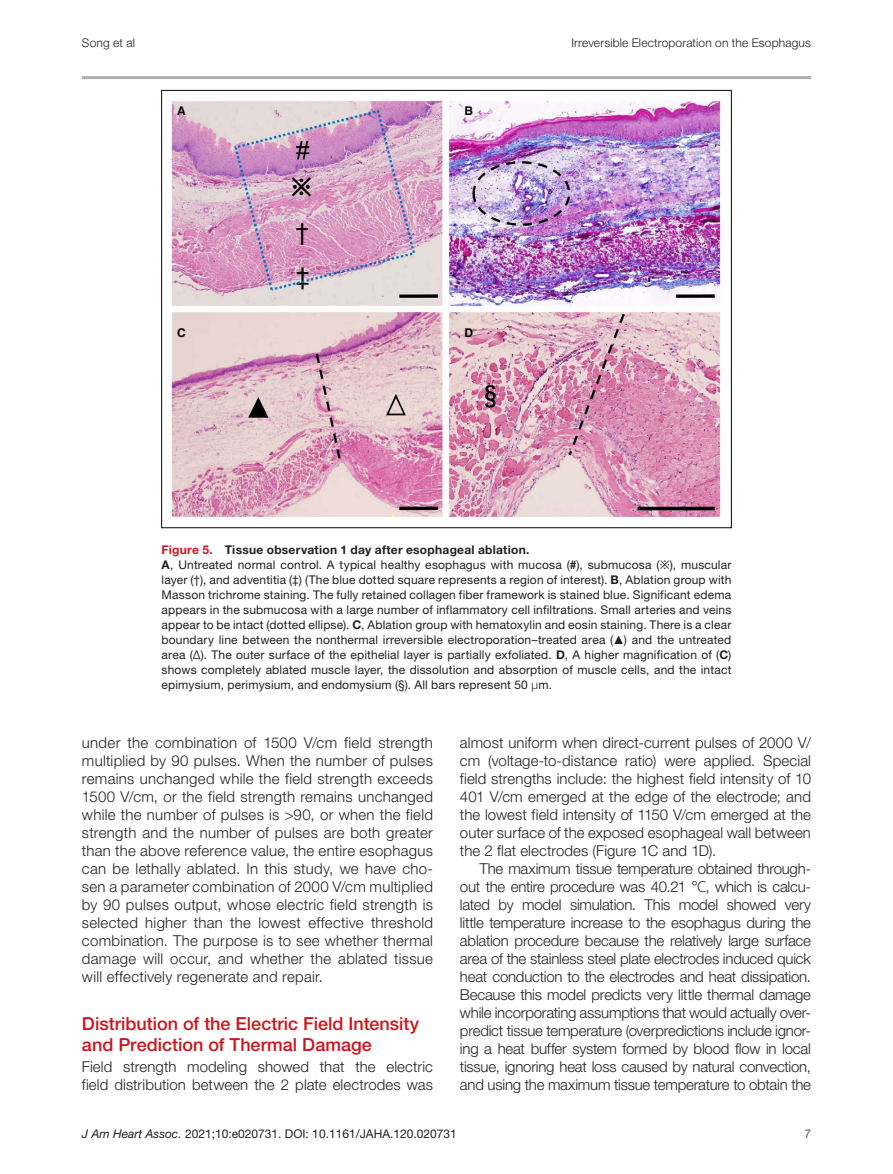
<style>
.page{position:relative;width:893px;height:1174px;background:#fff}
.page>*{position:absolute;margin:0;border:0;box-sizing:border-box;transform-origin:0 0}
.t1{font:500 18px/21px "Helvetica Neue LT Std";color:#cd151d}
.t2{font:300 15px/18px "Helvetica Neue LT Std";letter-spacing:.005em;color:#231f20;text-align:justify}
.t3{font:12px/15px "Helvetica Neue LT Std";letter-spacing:.015em;color:#231f20}
.t4{font:300 12px "Helvetica Neue LT Std";letter-spacing:.015em;color:#231f20}
.t5{font:700 12px "Helvetica";color:#000}
.s1{font-weight:700;color:#cd151d}
.s2{font-weight:700}
.s3{font-family:"Noto Sans"}
.s4{font-family:"Times New Roman"}
.s5{font-family:"Noto Sans";font-weight:300}
.s6{font-style:italic}
</style>
<div class="page">
<img style="left:170px;top:100px;width:552px;height:418px">
<hr style="left:82px;top:76px;width:729px;height:3px;background:#aeafb3">
<p class="t4" style="left:82px;top:35px;width:55px">Song et al</p>
<p class="t4" style="left:571px;top:35px;width:241px">Irreversible Electroporation on the Esophagus</p>
<p class="t5" style="left:177px;top:104px;width:10px">A</p>
<p class="t5" style="left:465px;top:104px;width:10px">B</p>
<p class="t5" style="left:177px;top:325px;width:10px">C</p>
<p class="t5" style="left:465px;top:325px;width:10px">D</p>
<p class="t3" style="left:162px;top:541px;width:571px"><span class="s1">Figure 5.</span> <span class="s2">Tissue observation 1 day after esophageal ablation.<br>A</span>, Untreated normal control. A typical healthy esophagus with mucosa (<span class="s2">#</span>), submucosa (<span class="s3">※</span>), muscular layer (†), and adventitia (‡) (The blue dotted square represents a region of interest). <span class="s2">B</span>, Ablation group with Masson trichrome staining. The fully retained collagen fiber framework is stained blue. Significant edema appears in the submucosa with a large number of inflammatory cell infiltrations. Small arteries and veins appear to be intact (dotted ellipse). <span class="s2">C</span>, Ablation group with hematoxylin and eosin staining. There is a clear boundary line between the nonthermal irreversible electroporation–treated area (<span class="s4">▲</span>) and the untreated area (∆). The outer surface of the epithelial layer is partially exfoliated. <span class="s2">D</span>, A higher magnification of (<span class="s2">C</span>) shows completely ablated muscle layer, the dissolution and absorption of muscle cells, and the intact epimysium, perimysium, and endomysium (§). All bars represent 50 <span class="s5">μ</span>m.</p>
<p class="t2" style="left:82px;top:733px;width:353px">under the combination of 1500 V/cm field strength multiplied by 90 pulses. When the number of pulses remains unchanged while the field strength exceeds 1500 V/cm, or the field strength remains unchanged while the number of pulses is &gt;90, or when the field strength and the number of pulses are both greater than the above reference value, the entire esophagus can be lethally ablated. In this study, we have cho&shy;sen a parameter combination of 2000 V/cm multiplied by 90 pulses output, whose electric field strength is selected higher than the lowest effective threshold combination. The purpose is to see whether thermal damage will occur, and whether the ablated tissue will effectively regenerate and repair.</p>
<p class="t1" style="left:82px;top:1013px;width:339px">Distribution of the Electric Field Intensity and Prediction of Thermal Damage</p>
<p class="t2" style="left:82px;top:1056px;width:353px">Field strength modeling showed that the electric field distribution between the 2 plate electrodes was</p>
<p class="t2" style="left:460px;top:733px;width:353px">almost uniform when direct-current pulses of 2000 V/ cm (voltage-to-distance ratio) were applied. Special field strengths include: the highest field intensity of 10<br>401 V/cm emerged at the edge of the electrode; and the lowest field intensity of 1150 V/cm emerged at the outer surface of the exposed esophageal wall between the 2 flat electrodes (Figure 1C and 1D).</p>
<p class="t2" style="left:460px;top:859px;width:353px;text-indent:20px">The maximum tissue temperature obtained through&shy;out the entire procedure was 40.21 <span class="s3">℃</span>, which is calcu&shy;lated by model simulation. This model showed very little temperature increase to the esophagus during the ablation procedure because the relatively large surface area of the stainless steel plate electrodes induced quick heat conduction to the electrodes and heat dissipation.<br>Because this model predicts very little thermal damage while incorporating assumptions that would actually over&shy;predict tissue temperature (overpredictions include ignor&shy;ing a heat buffer system formed by blood flow in local tissue, ignoring heat loss caused by natural convection, and using the maximum tissue temperature to obtain the</p>
<p class="t3" style="left:82px;top:1126px;width:376px"><span class="s6">J Am Heart Assoc.</span> 2021;10:e020731. DOI: 10.1161/JAHA.120.020731</p>
<p class="t4" style="left:804px;top:1126px;width:8px">7</p>
</div>
